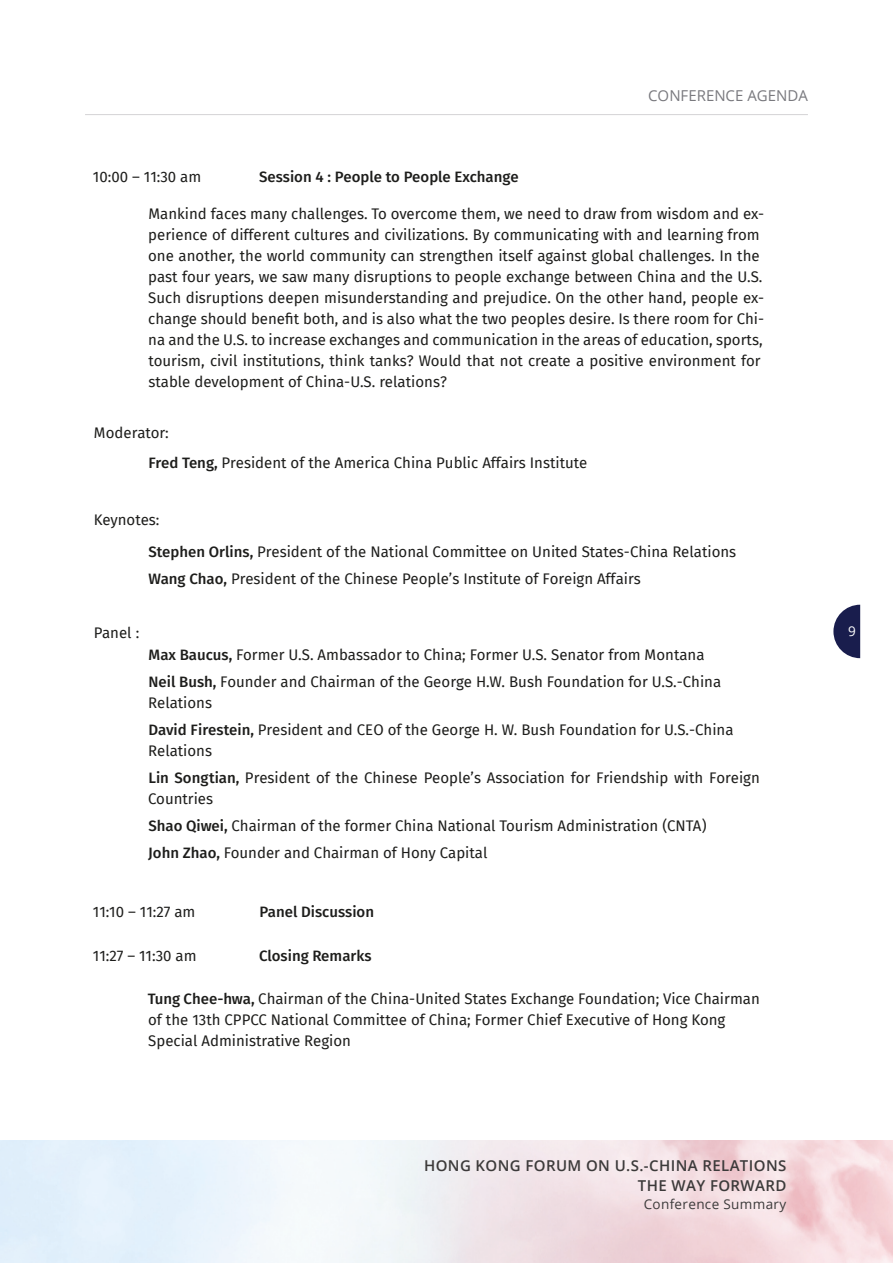
<style>
.page{position:relative;width:893px;height:1263px;background:#fff}
.page>*{position:absolute;margin:0;border:0;box-sizing:border-box;transform-origin:0 0}
.t1{font:15px/21px "Fira Sans";color:#1d1d1b}
.t2{font:500 15px "Fira Sans";color:#1d1d1b}
.t3{font:600 15px/19.5px "Open Sans";letter-spacing:.025em;color:#3c3a3a;text-align:right}
.t4{font:15px "Open Sans";color:#79797e}
.t5{font:13.5px "Open Sans";letter-spacing:.025em;color:#3c3a3a}
.t6{font:13.5px "Open Sans";color:#fff}
.s1{font-weight:500}
</style>
<div class="page">
<svg style="left:833px;top:605px;width:27px;height:53px"></svg>
<hr style="left:85px;top:114px;width:723px;height:1px;background:#d4d3d5">
<p class="t1" style="left:93px;top:166px;width:110px">10:00 – 11:30 am</p>
<p class="t2" style="left:259px;top:167px;width:261px">Session 4 : People to People Exchange</p>
<p class="t4" style="left:648px;top:85px;width:161px">CONFERENCE AGENDA</p>
<p class="t1" style="left:148px;top:203px;width:617px">Mankind faces many challenges. To overcome them, we need to draw from wisdom and ex&shy;perience of different cultures and civilizations. By communicating with and learning from one another, the world community can strengthen itself against global challenges. In the past four years, we saw many disruptions to people exchange between China and the U.S.<br>Such disruptions deepen misunderstanding and prejudice. On the other hand, people ex&shy;change should benefit both, and is also what the two peoples desire. Is there room for Chi&shy;na and the U.S. to increase exchanges and communication in the areas of education, sports, tourism, civil institutions, think tanks? Would that not create a positive environment for stable development of China-U.S. relations?</p>
<p class="t1" style="left:148px;top:418px;width:440px;line-height:29.4px;text-indent:-54px">Moderator:<br><span class="s1">Fred Teng,</span> President of the America China Public Affairs Institute</p>
<p class="t1" style="left:94px;top:509px;width:67px">Keynotes:</p>
<p class="t1" style="left:148px;top:537px;width:589px;line-height:27px"><span class="s1">Stephen Orlins,</span> President of the National Committee on United States-China Relations<br><span class="s1">Wang Chao,</span> President of the Chinese People’s Institute of Foreign Affairs</p>
<p class="t1" style="left:94px;top:621px;width:47px">Panel :</p>
<p class="t1" style="left:148px;top:641px;width:574px;line-height:27px"><span class="s1">Max Baucus,</span> Former U.S. Ambassador to China; Former U.S. Senator from Montana<br><span class="s1">Neil Bush,</span> Founder and Chairman of the George H.W. Bush Foundation for U.S.-China</p>
<p class="t1" style="left:148px;top:689px;width:587px;line-height:27px">Relations<br><span class="s1">David Firestein,</span> President and CEO of the George H. W. Bush Foundation for U.S.-China</p>
<p class="t1" style="left:148px;top:737px;width:613px;line-height:27px">Relations<br><span class="s1">Lin Songtian,</span> President of the Chinese People’s Association for Friendship with Foreign</p>
<p class="t1" style="left:148px;top:785px;width:560px;line-height:27px">Countries<br><span class="s1">Shao Qiwei,</span> Chairman of the former China National Tourism Administration (CNTA)<br><span class="s1">John Zhao,</span> Founder and Chairman of Hony Capital</p>
<p class="t1" style="left:93px;top:900px;width:104px">11:10 – 11:27 am</p>
<p class="t2" style="left:259px;top:901px;width:116px">Panel Discussion</p>
<p class="t1" style="left:93px;top:945px;width:105px">11:27 – 11:30 am</p>
<p class="t2" style="left:259px;top:945px;width:114px">Closing Remarks</p>
<p class="t1" style="left:148px;top:988px;width:613px"><span class="s1">Tung Chee-hwa,</span> Chairman of the China-United States Exchange Foundation; Vice Chairman of the 13th CPPCC National Committee of China; Former Chief Executive of Hong Kong<br>Special Administrative Region</p>
<p class="t6" style="left:848px;top:622px;width:9px">9</p>
<p class="t3" style="left:424px;top:1156px;width:364px">HONG KONG FORUM ON U.S.-CHINA RELATIONS<br>THE WAY FORWARD</p>
<p class="t5" style="left:644px;top:1195px;width:144px">Conference Summary</p>
</div>
